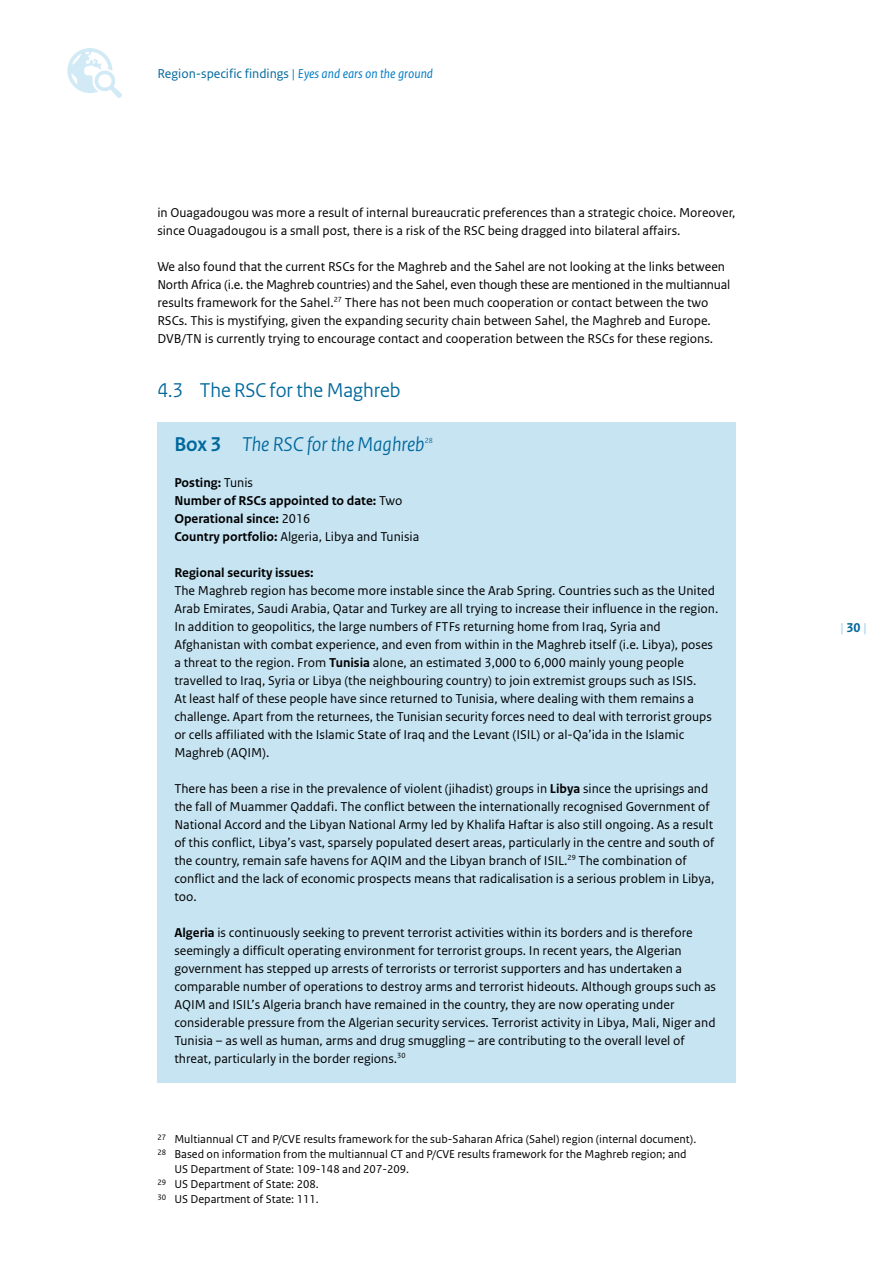
<style>
.page{position:relative;width:893px;height:1263px;background:#fff}
.page>*{position:absolute;margin:0;border:0;box-sizing:border-box;transform-origin:0 0}
.Box_Kop{font:italic 21px "Rijksoverheid Sans Heading";color:#01689b}
.H3_Paragraafkop{font:21px "Rijksoverheid Sans Heading";color:#01689b}
.Box_Brood{font:13.5px/18px "Rijksoverheid Sans Text";color:#000}
.P_Broodtekst{font:13.5px/18px "Rijksoverheid Sans Text";color:#000}
.Box_Brood-2{font:700 13.5px "Rijksoverheid Sans Text";color:#000}
.t1{font:13.5px "Rijksoverheid Sans Text";color:#01689b}
.t2{font:13.5px "Rijksoverheid Sans Text";color:#8fcae7}
.Voetnoot{font:12px/15px "Rijksoverheid Sans Text";color:#000}
.Box_Kop-2{font:7.8px "Rijksoverheid Sans Heading";color:#01689b}
.s1{color:#007bc7}
.s2{font-family:"Rijksoverheid Sans Text Italic 2";color:#007bc7}
.s3{font-weight:700;font-style:normal}
.s4{font-weight:400}
.s5{font-weight:700}
.s6{font-weight:700;color:#01689b}
</style>
<div class="page">
<div style="left:157px;top:422px;width:579px;height:51px;background:#c7e4f3"></div>
<div style="left:157px;top:459px;width:579px;height:47px;background:#c7e4f3"></div>
<div style="left:157px;top:495px;width:579px;height:47px;background:#c7e4f3"></div>
<div style="left:157px;top:531px;width:579px;height:47px;background:#c7e4f3"></div>
<div style="left:157px;top:567px;width:579px;height:209px;background:#c7e4f3"></div>
<div style="left:157px;top:765px;width:579px;height:155px;background:#c7e4f3"></div>
<div style="left:157px;top:909px;width:579px;height:173px;background:#c7e4f3"></div>
<svg style="left:67px;top:48px;width:55px;height:50px"></svg>
<p class="t1" style="left:157px;top:66px;width:277px">Region-specific findings <span class="s1">|</span> <span class="s2">Eyes and ears on the ground</span></p>
<p class="P_Broodtekst" style="left:157px;top:203px;width:580px">in Ouagadougou was more a result of internal bureaucratic preferences than a strategic choice. Moreover, since Ouagadougou is a small post, there is a risk of the RSC being dragged into bilateral affairs.</p>
<p class="P_Broodtekst" style="left:157px;top:257px;width:575px">We also found that the current RSCs for the Maghreb and the Sahel are not looking at the links between North Africa (i.e. the Maghreb countries) and the Sahel, even though these are mentioned in the multiannual results framework for the Sahel.<sup>27</sup> There has not been much cooperation or contact between the two RSCs. This is mystifying, given the expanding security chain between Sahel, the Maghreb and Europe.<br>DVB/TN is currently trying to encourage contact and cooperation between the RSCs for these regions.</p>
<h3 class="H3_Paragraafkop" style="left:157px;top:378px;width:245px">4.3 The RSC for the Maghreb</h3>
<p class="Box_Kop" style="left:174px;top:432px;width:252px"><span class="s3">Box 3</span> The RSC for the Maghreb</p>
<p class="Box_Kop-2" style="left:425px;top:436px;width:10px">28</p>
<p class="Box_Brood-2" style="left:174px;top:475px;width:80px">Posting: <span class="s4">Tunis</span></p>
<p class="Box_Brood-2" style="left:174px;top:493px;width:230px">Number of RSCs appointed to date: <span class="s4">Two</span></p>
<p class="Box_Brood-2" style="left:174px;top:511px;width:138px">Operational since: <span class="s4">2016</span></p>
<p class="Box_Brood" style="left:174px;top:527px;width:246px"><span class="s5">Country portfolio:</span> Algeria, Libya and Tunisia</p>
<p class="Box_Brood-2" style="left:174px;top:565px;width:141px">Regional security issues:</p>
<p class="Box_Brood" style="left:174px;top:581px;width:545px">The Maghreb region has become more instable since the Arab Spring. Countries such as the United Arab Emirates, Saudi Arabia, Qatar and Turkey are all trying to increase their influence in the region.<br>In addition to geopolitics, the large numbers of FTFs returning home from Iraq, Syria and Afghanistan with combat experience, and even from within in the Maghreb itself (i.e. Libya), poses a threat to the region. From <span class="s5">Tunisia</span> alone, an estimated 3,000 to 6,000 mainly young people travelled to Iraq, Syria or Libya (the neighbouring country) to join extremist groups such as ISIS.<br>At least half of these people have since returned to Tunisia, where dealing with them remains a challenge. Apart from the returnees, the Tunisian security forces need to deal with terrorist groups or cells affiliated with the Islamic State of Iraq and the Levant (ISIL) or al-Qa’ida in the Islamic Maghreb (AQIM).</p>
<p class="Box_Brood" style="left:174px;top:779px;width:542px">There has been a rise in the prevalence of violent (jihadist) groups in <span class="s5">Libya</span> since the uprisings and the fall of Muammer Qaddafi. The conflict between the internationally recognised Government of National Accord and the Libyan National Army led by Khalifa Haftar is also still ongoing. As a result of this conflict, Libya’s vast, sparsely populated desert areas, particularly in the centre and south of the country, remain safe havens for AQIM and the Libyan branch of ISIL.<sup>29</sup> The combination of conflict and the lack of economic prospects means that radicalisation is a serious problem in Libya, too.</p>
<p class="Box_Brood" style="left:174px;top:923px;width:543px"><span class="s5">Algeria</span> is continuously seeking to prevent terrorist activities within its borders and is therefore seemingly a difficult operating environment for terrorist groups. In recent years, the Algerian government has stepped up arrests of terrorists or terrorist supporters and has undertaken a comparable number of operations to destroy arms and terrorist hideouts. Although groups such as AQIM and ISIL’s Algeria branch have remained in the country, they are now operating under considerable pressure from the Algerian security services. Terrorist activity in Libya, Mali, Niger and Tunisia – as well as human, arms and drug smuggling – are contributing to the overall level of threat, particularly in the border regions.<sup>30</sup></p>
<p class="Voetnoot" style="left:157px;top:1132px;width:540px"><sup>27</sup> Multiannual CT and P/CVE results framework for the sub-Saharan Africa (Sahel) region (internal document).</p>
<p class="Voetnoot" style="left:174px;top:1147px;width:514px;text-indent:-17px"><sup>28</sup> Based on information from the multiannual CT and P/CVE results framework for the Maghreb region; and<br>US Department of State: 109-148 and 207-209.</p>
<p class="Voetnoot" style="left:157px;top:1177px;width:163px"><sup>29</sup> US Department of State: 208.</p>
<p class="Voetnoot" style="left:157px;top:1192px;width:163px"><sup>30</sup> US Department of State: 111.</p>
<p class="t2" style="left:841px;top:620px;width:28px">| <span class="s6">30</span> |</p>
</div>
